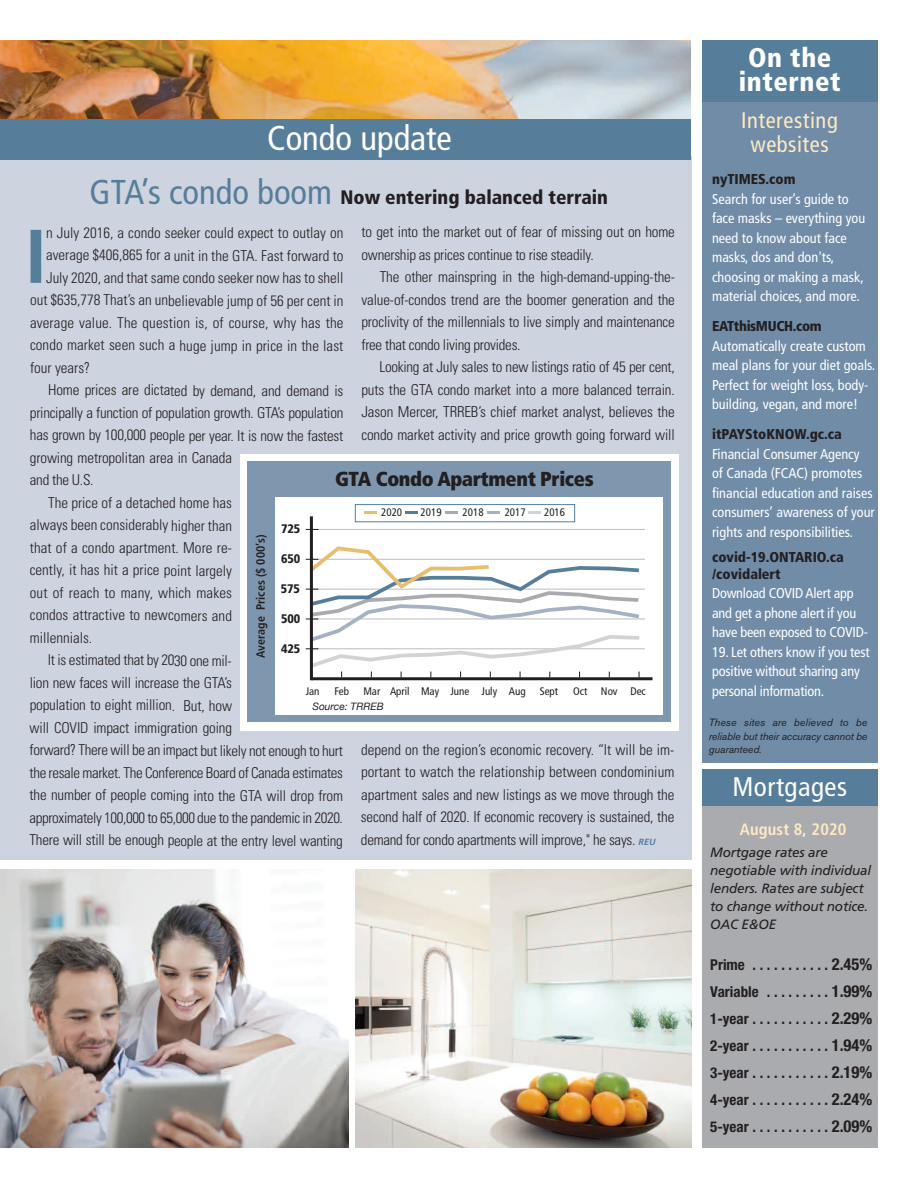
<style>
.page{position:relative;width:918px;height:1188px;background:#fff}
.page>*{position:absolute;margin:0;border:0;box-sizing:border-box;transform-origin:0 0}
.t1{font:700 76.05px "Frutiger";color:#567e9b}
.t2{font:condensed 34.5px "Frutiger";color:#fff}
.t3{font:900 condensed 27px/24px "Frutiger";letter-spacing:.02em;color:#fff;text-align:center}
.t4{font:condensed 27px "Frutiger";letter-spacing:.02em;color:#fff}
.t5{font:condensed 22.5px/24px "Frutiger";letter-spacing:.025em;color:#feeac2;text-align:center}
.t6{font:900 condensed 20.25px "Frutiger";letter-spacing:-.02em;color:#231f20}
.t7{font:900 condensed 19.5px "Frutiger";color:#231f20}
.t8{font:700 condensed 16.5px "Frutiger";letter-spacing:.01em;color:#feeac2}
.t9{font:300 condensed 15px/22.5px "Univers";letter-spacing:-.01em;color:#231f20;text-align:justify}
.t10{font:700 condensed 15px/27px "Helvetica Neue";color:#231f20;text-align:justify}
.t11{font:300 condensed 15px "Univers";letter-spacing:.01em;color:#231f20}
.t12{font:condensed 14.25px/19.5px "Frutiger";color:#fff}
.t13{font:900 condensed 14.25px/16.5px "Frutiger";color:#231f20}
.t14{font:900 condensed 14.25px "Frutiger";letter-spacing:-.025em;color:#231f20}
.t15{font:italic 13.5px/18px "Frutiger";letter-spacing:-.015em;color:#231f20}
.t16{font:900 condensed 12.45px "Frutiger";letter-spacing:-.01em;color:#231f20}
.t17{font:700 condensed 12px "Frutiger";color:#231f20}
.t18{font:condensed 10.95px "Frutiger";color:#231f20}
.t19{font:italic 10.5px/13.5px "Akzidenz Grotesk BE";letter-spacing:-.01em;color:#231f20;text-align:justify}
.t20{font:italic 10.2px "Helvetica Neue";color:#231f20}
.s1{font-weight:400;font-size:34.5px;color:#567e9b}
.s2{font-family:"Frutiger";font-weight:700;font-style:italic;font-stretch:normal;font-size:9px;color:#567e9b}
.s3{font-size:16.5px}
</style>
<div class="page">
<div style="left:0;top:156px;width:691px;height:704px;background:#cdd4df"></div>
<hr style="left:0;top:717px;width:1px;height:431px;background:#b4bfce">
<img style="left:0;top:40px;width:691px;height:79px">
<div style="left:702px;top:771px;width:175px;height:377px;background:#aaabaf"></div>
<div style="left:702px;top:40px;width:175px;height:723px;background:#708ca7"></div>
<div style="left:702px;top:40px;width:175px;height:62px;background:#567e9b"></div>
<div style="left:0;top:119px;width:691px;height:41px;background:#567e9b"></div>
<div style="left:702px;top:770px;width:175px;height:36px;background:#567e9b"></div>
<img style="left:0;top:870px;width:348px;height:277px">
<img style="left:355px;top:870px;width:336px;height:277px">
<div style="left:240px;top:454px;width:439px;height:277px;background:#fff"></div>
<div style="left:247px;top:461px;width:423px;height:261px;background:#7e96ae"></div>
<div style="left:275px;top:497px;width:388px;height:218px;background:#fff"></div>
<div style="left:355px;top:504px;width:220px;height:18px;border:1px solid #567e9b"></div>
<svg style="left:365px;top:511px;width:12px;height:3px"></svg>
<hr style="left:311px;top:677px;width:342px;height:3px;background:#231f20">
<svg style="left:405px;top:511px;width:13px;height:3px"></svg>
<svg style="left:446px;top:511px;width:12px;height:3px"></svg>
<hr style="left:311px;top:529px;width:334px;height:1px;background:#bcbdc0">
<hr style="left:311px;top:559px;width:334px;height:1px;background:#bcbdc0">
<hr style="left:311px;top:589px;width:334px;height:1px;background:#bcbdc0">
<hr style="left:311px;top:619px;width:334px;height:1px;background:#bcbdc0">
<hr style="left:311px;top:648px;width:334px;height:1px;background:#bcbdc0">
<svg style="left:488px;top:511px;width:12px;height:3px"></svg>
<svg style="left:528px;top:511px;width:13px;height:3px"></svg>
<svg style="left:306px;top:544px;width:337px;height:133px"></svg>
<hr style="left:310px;top:516px;width:3px;height:164px;background:#231f20">
<h2 class="t2" style="left:267px;top:124px;width:186px">Condo update</h2>
<h3 class="t3" style="left:739px;top:48px;width:103px">On the internet</h3>
<h3 class="t5" style="left:741px;top:110px;width:98px">Interesting websites</h3>
<h3 class="t7" style="left:90px;top:189px;width:520px"><span class="s1">GTA’s condo boom</span> Now entering balanced terrain</h3>
<p class="t13" style="left:712px;top:172px;width:85px">nyTIMES.com</p>
<p class="t12" style="left:712px;top:190px;width:155px">Search for user’s guide to face masks – everything you need to know about face masks, dos and don'ts, choosing or making a mask, material choices, and more.</p>
<p class="t14" style="left:712px;top:320px;width:111px">EATthisMUCH.com</p>
<p class="t12" style="left:712px;top:337px;width:165px">Automatically create custom meal plans for your diet goals.<br>Perfect for weight loss, body&shy;building, vegan, and more!</p>
<p class="t13" style="left:712px;top:427px;width:131px">itPAYStoKNOW.gc.ca</p>
<p class="t12" style="left:712px;top:445px;width:164px">Financial Consumer Agency<br>of Canada (FCAC) promotes financial education and raises consumers’ awareness of your rights and responsibilities.</p>
<p class="t13" style="left:712px;top:550px;width:133px">covid-19.ONTARIO.ca /covidalert</p>
<p class="t12" style="left:712px;top:585px;width:157px">Download COVID Alert app and get a phone alert if you have been exposed to COVID-</p>
<p class="t12" style="left:712px;top:643px;width:159px">19. Let others know if you test positive without sharing any personal information.</p>
<p class="t9" style="left:362px;top:222px;width:315px">to get into the market out of fear of missing out on home ownership as prices continue to rise steadily.</p>
<p class="t9" style="left:361px;top:267px;width:315px;text-indent:18px">The other mainspring in the high-demand-upping-the&shy;value-of-condos trend are the boomer generation and the proclivity of the millennials to live simply and maintenance free that condo living provides.</p>
<p class="t9" style="left:361px;top:357px;width:315px;text-indent:18px">Looking at July sales to new listings ratio of 45 per cent, puts the GTA condo market into a more balanced terrain.<br>Jason Mercer, TRREB’s chief market analyst, believes the condo market activity and price growth going forward will</p>
<h1 class="t1" style="left:25px;top:226px;width:23px">I</h1>
<p class="t9" style="left:46px;top:223px;width:299px">n July 2016, a condo seeker could expect to outlay on</p>
<p class="t9" style="left:46px;top:245px;width:299px">average $406,865 for a unit in the GTA. Fast forward to</p>
<p class="t9" style="left:46px;top:268px;width:299px">July 2020, and that same condo seeker now has to shell</p>
<p class="t9" style="left:30px;top:290px;width:315px">out $635,778 That’s an unbelievable jump of 56 per cent in</p>
<p class="t11" style="left:30px;top:317px;width:315px">average value. The question is, of course, why has the</p>
<p class="t9" style="left:30px;top:335px;width:315px">condo market seen such a huge jump in price in the last</p>
<p class="t9" style="left:30px;top:358px;width:61px">four years?</p>
<p class="t9" style="left:48px;top:380px;width:297px">Home prices are dictated by demand, and demand is</p>
<p class="t9" style="left:30px;top:403px;width:315px">principally a function of population growth. GTA’s population</p>
<p class="t9" style="left:30px;top:425px;width:315px">has grown by 100,000 people per year. It is now the fastest</p>
<p class="t9" style="left:30px;top:448px;width:204px">growing metropolitan area in Canada</p>
<p class="t9" style="left:30px;top:470px;width:65px">and the U.S.</p>
<p class="t9" style="left:48px;top:493px;width:185px">The price of a detached home has</p>
<p class="t9" style="left:30px;top:515px;width:204px">always been considerably higher than</p>
<p class="t9" style="left:30px;top:538px;width:204px">that of a condo apartment. More re-</p>
<p class="t9" style="left:30px;top:560px;width:204px">cently, it has hit a price point largely</p>
<p class="t11" style="left:30px;top:587px;width:204px">out of reach to many, which makes</p>
<p class="t9" style="left:30px;top:605px;width:204px">condos attractive to newcomers and</p>
<p class="t9" style="left:30px;top:628px;width:64px">millennials.</p>
<p class="t9" style="left:48px;top:650px;width:185px">It is estimated that by 2030 one mil-</p>
<p class="t9" style="left:30px;top:673px;width:204px">lion new faces will increase the GTA’s</p>
<p class="t9" style="left:30px;top:695px;width:204px">population to eight million. But, how</p>
<p class="t9" style="left:30px;top:718px;width:204px">will COVID impact immigration going</p>
<p class="t9" style="left:30px;top:740px;width:315px">forward? There will be an impact but likely not enough to hurt</p>
<p class="t9" style="left:30px;top:763px;width:315px">the resale market. The Conference Board of Canada estimates</p>
<p class="t9" style="left:30px;top:785px;width:315px">the number of people coming into the GTA will drop from</p>
<p class="t9" style="left:30px;top:808px;width:315px">approximately 100,000 to 65,000 due to the pandemic in 2020.</p>
<p class="t9" style="left:30px;top:830px;width:315px">There will still be enough people at the entry level wanting</p>
<h3 class="t6" style="left:335px;top:471px;width:260px">GTA Condo Apartment Prices</h3>
<p class="t18" style="left:381px;top:507px;width:23px">2020</p>
<p class="t18" style="left:421px;top:507px;width:23px">2019</p>
<p class="t18" style="left:463px;top:507px;width:23px">2018</p>
<p class="t18" style="left:505px;top:507px;width:23px">2017</p>
<p class="t18" style="left:544px;top:507px;width:23px">2016</p>
<p class="t16" style="left:281px;top:524px;width:21px">725</p>
<p class="t16" style="left:281px;top:554px;width:21px">650</p>
<p class="t16" style="left:281px;top:584px;width:21px">575</p>
<p class="t16" style="left:281px;top:614px;width:21px">500</p>
<p class="t16" style="left:281px;top:644px;width:21px">425</p>
<p class="t17" style="left:256px;top:658px;width:125px;rotate:-90deg">Average Prices ($ 000’s)</p>
<p class="t18" style="left:306px;top:687px;width:15px">Jan</p>
<p class="t18" style="left:335px;top:687px;width:16px">Feb</p>
<p class="t18" style="left:363px;top:687px;width:164px">Mar April May June July Aug</p>
<p class="t18" style="left:540px;top:687px;width:20px">Sept</p>
<p class="t18" style="left:573px;top:687px;width:74px">Oct Nov Dec</p>
<p class="t20" style="left:312px;top:700px;width:73px">Source: TRREB</p>
<p class="t19" style="left:709px;top:717px;width:160px">These sites are believed to be reliable but their accuracy cannot be guaranteed.</p>
<p class="t9" style="left:361px;top:739px;width:315px">depend on the region’s economic recovery. “It will be im&shy;portant to watch the relationship between condominium apartment sales and new listings as we move through the second half of 2020. If economic recovery is sustained, the demand for condo apartments will improve," he says. <span class="s2">REU</span></p>
<h3 class="t4" style="left:732px;top:776px;width:116px">Mortgages</h3>
<p class="t8" style="left:740px;top:822px;width:108px">August 8, 2020</p>
<p class="t15" style="left:710px;top:844px;width:162px">Mortgage rates are negotiable with individual lenders. Rates are subject to change without notice.<br>OAC E&amp;OE</p>
<p class="t10" style="left:710px;top:952px;width:164px">Prime . . . . . . . . . . . <span class="s3">2.45% </span>Variable . . . . . . . . . <span class="s3">1.99% </span>1-year . . . . . . . . . . . <span class="s3">2.29% </span>2-year . . . . . . . . . . . <span class="s3">1.94% </span>3-year . . . . . . . . . . . <span class="s3">2.19% </span>4-year . . . . . . . . . . . <span class="s3">2.24% </span>5-year . . . . . . . . . . . <span class="s3">2.09%</span></p>
</div>
